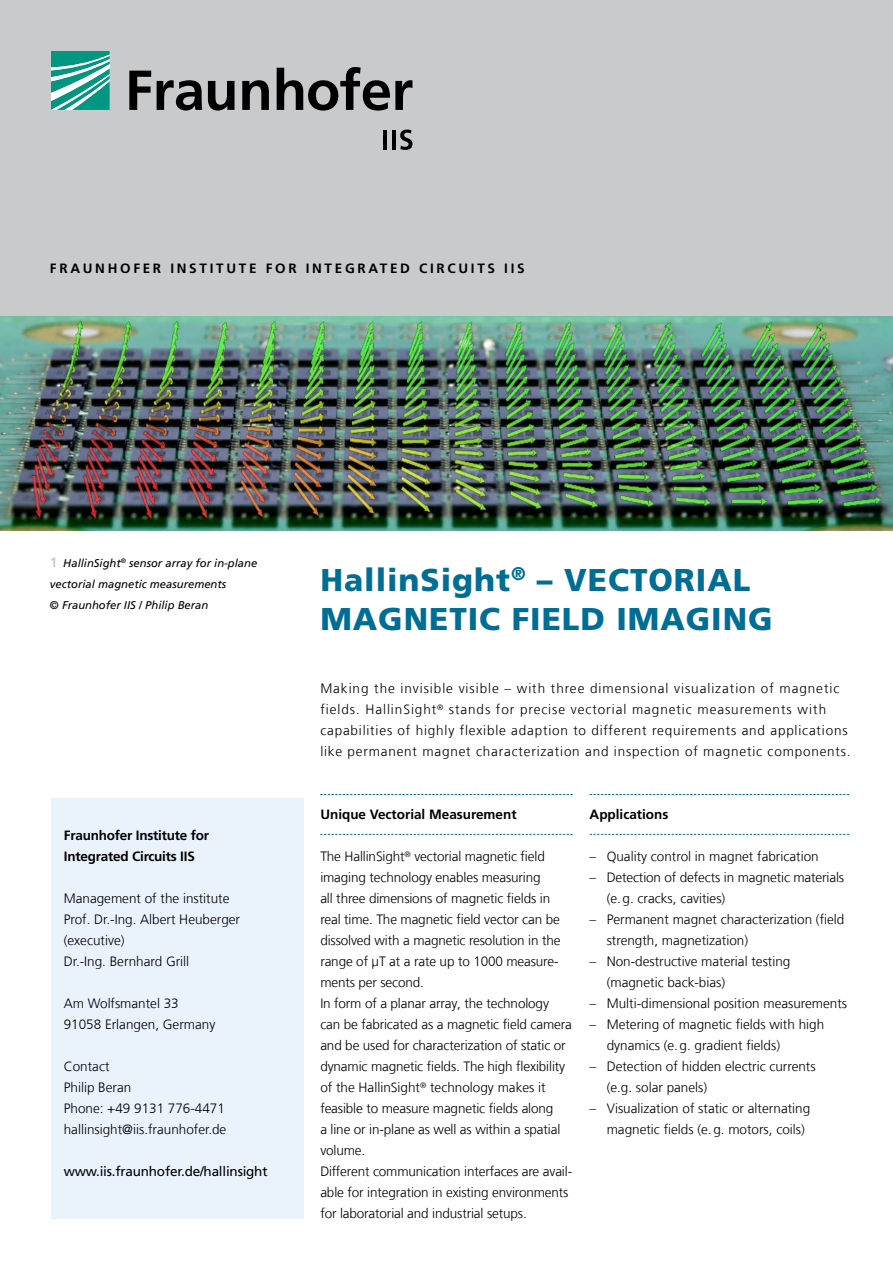
<style>
.page{position:relative;width:893px;height:1263px;background:#fff}
.page>*{position:absolute;margin:0;border:0;box-sizing:border-box;transform-origin:0 0}
.t1{font:900 31.5px/39px "Frutiger LT Com";letter-spacing:.03em;color:#006e94}
.t2{font:300 13.5px/21px "Frutiger LT Com";color:#000}
.t3{font:300 13.5px/21px "Frutiger LT Com";letter-spacing:.06em;color:#000}
.t4{font:700 13.5px/21px "Frutiger LT Com";color:#000}
.t5{font:700 13.5px "Frutiger LT Com";letter-spacing:.2em;color:#000}
.t6{font:13.5px "Frutiger LT Com";letter-spacing:-.015em;color:#000}
.t7{font:italic 11.25px/21px "Frutiger LT Com";color:#000}
.s1{font-weight:700;font-style:normal;font-size:13.5px;color:#c8cacc}
</style>
<div class="page">
<img style="left:0;top:315px;width:893px;height:216px">
<svg style="left:320px;top:794px;width:253px;height:1px"></svg>
<svg style="left:320px;top:834px;width:253px;height:1px"></svg>
<div style="left:51px;top:798px;width:252px;height:420px;background:#eaf3fc"></div>
<svg style="left:590px;top:794px;width:259px;height:1px"></svg>
<svg style="left:590px;top:834px;width:259px;height:1px"></svg>
<div style="left:0;top:0;width:893px;height:315px;background:#c8cacc"></div>
<svg style="left:51px;top:51px;width:59px;height:59px;background:#4bb4a4"></svg>
<svg style="left:129px;top:67px;width:283px;height:44px"></svg>
<hr style="left:383px;top:130px;width:4px;height:20px;background:#000">
<hr style="left:392px;top:130px;width:4px;height:20px;background:#000">
<svg style="left:400px;top:130px;width:12px;height:20px"></svg>
<p class="t5" style="left:50px;top:260px;width:476px">FRAUNHOFER INSTITUTE FOR INTEGRATED CIRCUITS IIS</p>
<p class="t7" style="left:50px;top:553px;width:209px"><span class="s1">1</span> HallinSight<sup>®</sup> sensor array for in-plane vectorial magnetic measurements<br>© Fraunhofer IIS / Philip Beran</p>
<p class="t4" style="left:64px;top:825px;width:147px">Fraunhofer Institute for<br>Integrated Circuits IIS</p>
<p class="t2" style="left:64px;top:888px;width:178px">Management of the institute<br>Prof. Dr.-Ing. Albert Heuberger (executive)<br>Dr.-Ing. Bernhard Grill</p>
<p class="t2" style="left:64px;top:993px;width:153px">Am Wolfsmantel 33<br>91058 Erlangen, Germany</p>
<p class="t2" style="left:64px;top:1056px;width:164px">Contact<br>Philip Beran<br>Phone: +49 9131 776-4471 hallinsight@iis.fraunhofer.de</p>
<p class="t6" style="left:64px;top:1163px;width:205px">www.iis.fraunhofer.de/hallinsight</p>
<h1 class="t1" style="left:320px;top:560px;width:454px">HallinSight<sup>®</sup> – VECTORIAL<br>MAGNETIC FIELD IMAGING</h1>
<p class="t3" style="left:320px;top:678px;width:532px">Making the invisible visible – with three dimensional visualization of magnetic fields. HallinSight<sup>®</sup> stands for precise vectorial magnetic measurements with capabilities of highly flexible adaption to different requirements and applications like permanent magnet characterization and inspection of magnetic components.</p>
<p class="t4" style="left:320px;top:804px;width:198px">Unique Vectorial Measurement</p>
<p class="t2" style="left:320px;top:846px;width:253px">The HallinSight<sup>®</sup> vectorial magnetic field imaging technology enables measuring<br>all three dimensions of magnetic fields in real time. The magnetic field vector can be dissolved with a magnetic resolution in the range of µT at a rate up to 1000 measure&shy;ments per second.<br>In form of a planar array, the technology can be fabricated as a magnetic field camera and be used for characterization of static or dynamic magnetic fields. The high flexibility of the HallinSight<sup>®</sup> technology makes it feasible to measure magnetic fields along<br>a line or in-plane as well as within a spatial volume.<br>Different communication interfaces are avail&shy;able for integration in existing environments for laboratorial and industrial setups.</p>
<p class="t4" style="left:590px;top:804px;width:80px">Applications</p>
<p class="t2" style="left:590px;top:846px;width:231px">– Quality control in magnet fabrication</p>
<p class="t2" style="left:607px;top:867px;width:239px;text-indent:-17px">– Detection of defects in magnetic materials (e.g. cracks, cavities)</p>
<p class="t2" style="left:607px;top:909px;width:239px;text-indent:-17px">– Permanent magnet characterization (field strength, magnetization)</p>
<p class="t2" style="left:607px;top:951px;width:185px;text-indent:-17px">– Non-destructive material testing (magnetic back-bias)</p>
<p class="t2" style="left:590px;top:993px;width:259px">– Multi-dimensional position measurements</p>
<p class="t2" style="left:607px;top:1014px;width:219px;text-indent:-17px">– Metering of magnetic fields with high dynamics (e.g. gradient fields)</p>
<p class="t2" style="left:607px;top:1056px;width:211px;text-indent:-17px">– Detection of hidden electric currents (e.g. solar panels)</p>
<p class="t2" style="left:607px;top:1098px;width:205px;text-indent:-17px">– Visualization of static or alternating magnetic fields (e.g. motors, coils)</p>
</div>
